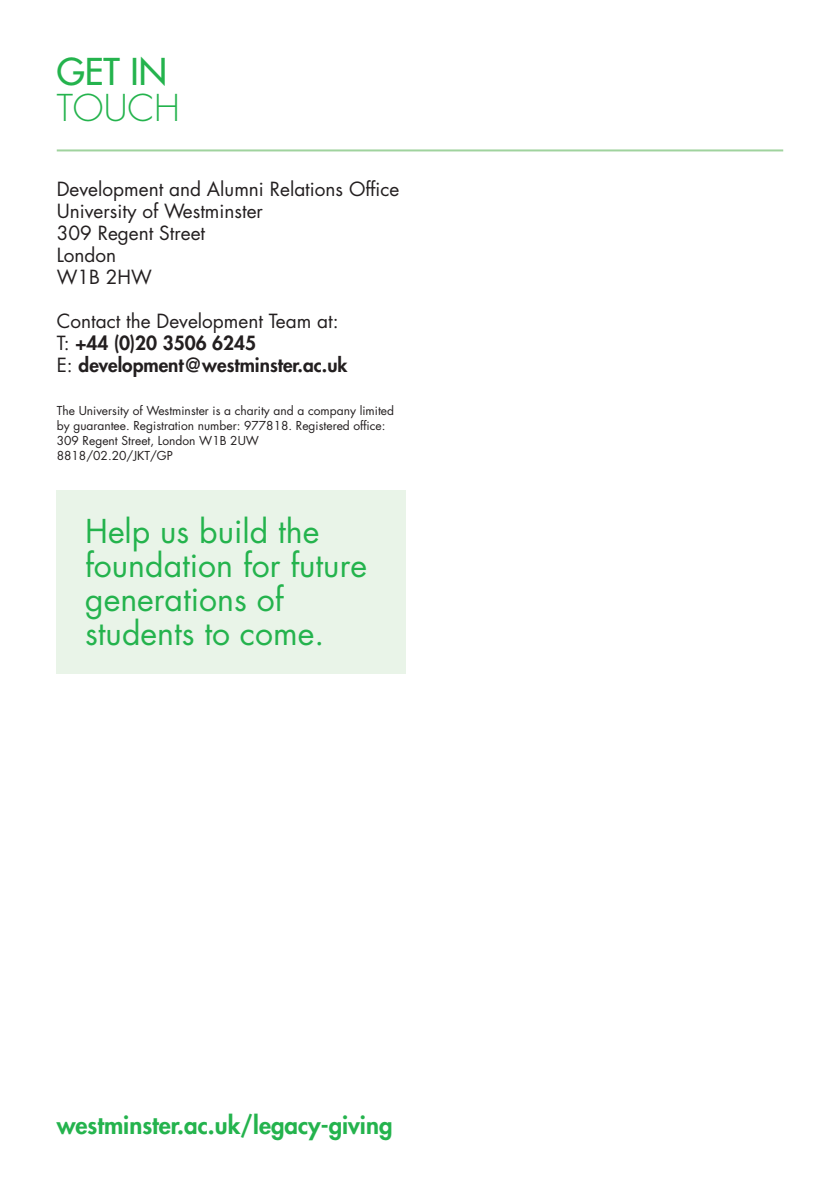
<style>
.page{position:relative;width:840px;height:1191px;background:#fff}
.page>*{position:absolute;margin:0;border:0;box-sizing:border-box;transform-origin:0 0}
.t1{font:36px "Futura";color:#24b34d}
.t2{font:300 36px "Futura";color:#24b34d}
.t3{font:32px/34px "Futura";color:#24b34d}
.t4{font:800 24px "Futura";color:#24b34d}
.t5{font:19px/22px "Futura";color:#231f20}
.t6{font:800 19px/22px "Futura";color:#231f20}
.t7{font:12px/15px "Futura";color:#231f20}
.s1{font-weight:400}
</style>
<div class="page">
<hr style="left:57px;top:149px;width:725px;height:2px;background:#a0d39e">
<div style="left:57px;top:490px;width:348px;height:183px;background:#e9f4e8"></div>
<h1 class="t1" style="left:57px;top:49px;width:112px">GET IN</h1>
<h1 class="t2" style="left:57px;top:86px;width:125px">TOUCH</h1>
<h3 class="t5" style="left:57px;top:178px;width:344px">Development and Alumni Relations Office<br>University of Westminster<br>309 Regent Street<br>London<br>W1B 2HW</h3>
<h3 class="t6" style="left:57px;top:310px;width:292px"><span class="s1">Contact the Development Team at:<br>T:</span> +44 (0)20 3506 6245<br><span class="s1">E:</span> development@westminster.ac.uk</h3>
<p class="t7" style="left:57px;top:403px;width:338px">The University of Westminster is a charity and a company limited by guarantee. Registration number: 977818. Registered office:<br>309 Regent Street, London W1B 2UW<br>8818/02.20/JKT/GP</p>
<h2 class="t3" style="left:85px;top:515px;width:283px">Help us build the foundation for future generations of students to come.</h2>
<h3 class="t4" style="left:57px;top:1110px;width:337px">westminster.ac.uk/legacy-giving</h3>
</div>
